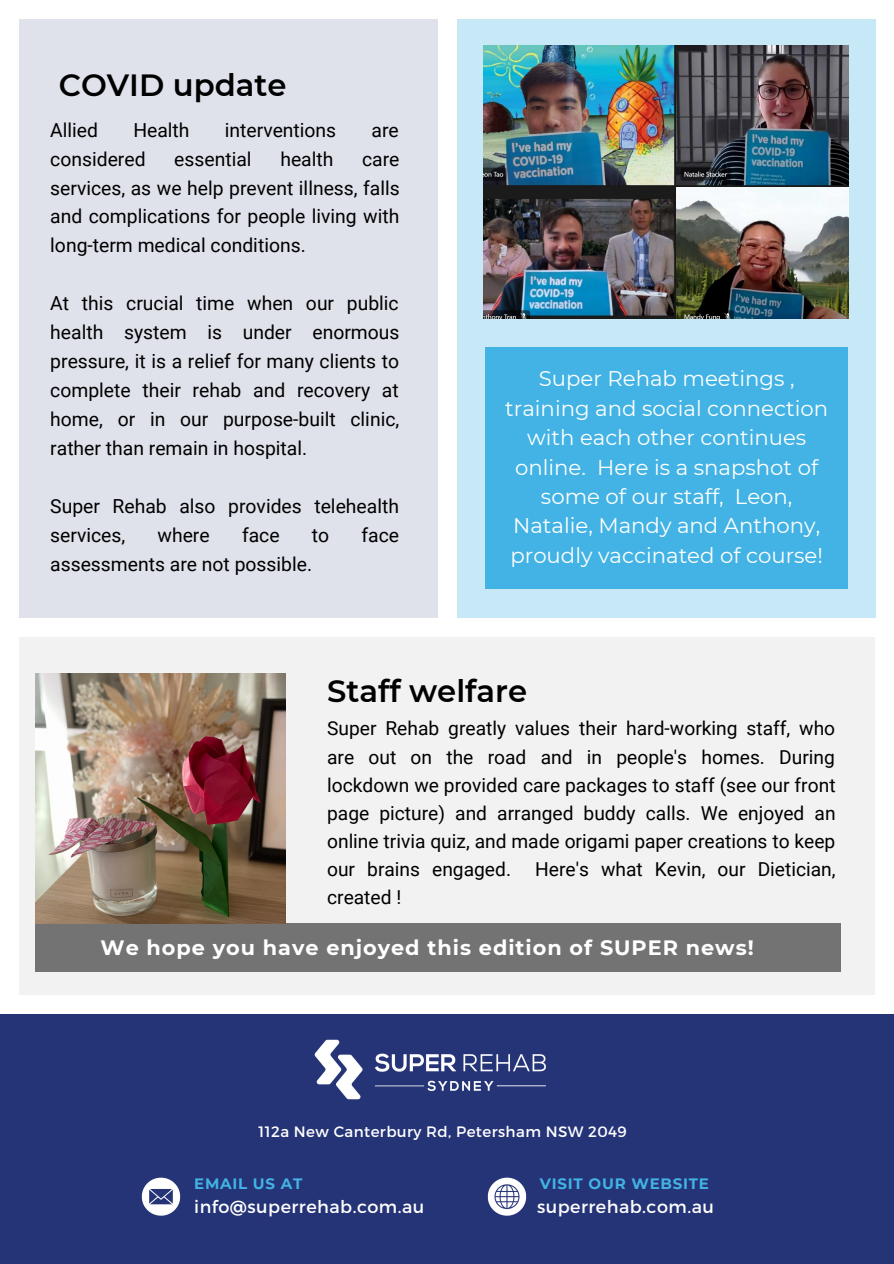
<style>
.page{position:relative;width:894px;height:1264px;background:#fff}
.page>*{position:absolute;margin:0;border:0;box-sizing:border-box;transform-origin:0 0}
.t1{font:600 30.6px "Montserrat";color:#000}
.t2{font:21.15px/29.4px "Montserrat";color:#fff;text-align:center}
.t3{font:700 20.7px "Montserrat";letter-spacing:.045em;color:#fff}
.t4{font:19.35px/29px "Roboto";color:#000;text-align:justify}
.t5{font:19.2px/28.2px "Roboto";color:#000;text-align:justify}
.t6{font:17.55px "Montserrat";letter-spacing:.03em;color:#fff}
.t7{font:15px "Montserrat";letter-spacing:.03em;color:#fff}
.t8{font:700 15px "Montserrat";letter-spacing:.05em;color:#42b3e4}
</style>
<div class="page">
<div style="left:457px;top:20px;width:417px;height:597px;background:#c7e8f7"></div>
<div style="left:20px;top:20px;width:417px;height:597px;background:#dfe1eb"></div>
<div style="left:20px;top:637px;width:854px;height:357px;background:#f2f2f2"></div>
<div style="left:0;top:1014px;width:893px;height:249px;background:#253477"></div>
<div style="left:485px;top:348px;width:362px;height:241px;background:#42b3e4"></div>
<div style="left:36px;top:923px;width:804px;height:49px;background:#737373"></div>
<img style="left:35px;top:673px;width:251px;height:250px">
<img style="left:487px;top:1177px;width:40px;height:39px">
<img style="left:141px;top:1177px;width:40px;height:39px">
<img style="left:314px;top:1039px;width:232px;height:61px">
<img style="left:483px;top:45px;width:365px;height:273px">
<p class="t1" style="left:59px;top:66px;width:229px">COVID update</p>
<p class="t4" style="left:50px;top:115px;width:49px">Allied</p>
<p class="t4" style="left:133px;top:115px;width:58px">Health</p>
<p class="t4" style="left:225px;top:115px;width:113px">interventions</p>
<p class="t4" style="left:371px;top:115px;width:29px">are</p>
<p class="t4" style="left:50px;top:144px;width:97px">considered</p>
<p class="t4" style="left:174px;top:144px;width:79px">essential</p>
<p class="t4" style="left:280px;top:144px;width:55px">health</p>
<p class="t4" style="left:50px;top:144px;width:351px;text-indent:312px">care services, as we help prevent illness, falls and complications for people living with long-term medical conditions.</p>
<p class="t4" style="left:50px;top:289px;width:350px">At this crucial time when our public health system is under enormous pressure, it is a relief for many clients to complete their rehab and recovery at home, or in our purpose-built clinic, rather than remain in hospital.</p>
<p class="t4" style="left:50px;top:491px;width:350px">Super Rehab also provides telehealth services,</p>
<p class="t4" style="left:157px;top:520px;width:54px">where</p>
<p class="t4" style="left:242px;top:520px;width:39px">face</p>
<p class="t4" style="left:312px;top:520px;width:19px">to</p>
<p class="t4" style="left:361px;top:520px;width:39px">face</p>
<p class="t4" style="left:50px;top:549px;width:263px">assessments are not possible.</p>
<p class="t2" style="left:505px;top:364px;width:324px">Super Rehab meetings , training and social connection with each other continues online. Here is a snapshot of some of our staff, Leon,<br>Natalie, Mandy and Anthony, proudly vaccinated of course!</p>
<p class="t1" style="left:327px;top:672px;width:201px">Staff welfare</p>
<p class="t5" style="left:327px;top:714px;width:510px">Super Rehab greatly values their hard-working staff, who are out on the road and in people's homes. During lockdown we provided care packages to staff (see our front page picture) and arranged buddy calls. We enjoyed an online trivia quiz, and made origami paper creations to keep our brains engaged.</p>
<p class="t5" style="left:535px;top:855px;width:302px">Here's what Kevin, our Dietician,</p>
<p class="t5" style="left:327px;top:883px;width:76px">created !</p>
<p class="t3" style="left:100px;top:934px;width:654px">We hope you have enjoyed this edition of SUPER news!</p>
<p class="t7" style="left:258px;top:1122px;width:369px">112a New Canterbury Rd, Petersham NSW 2049</p>
<p class="t8" style="left:194px;top:1174px;width:110px">EMAIL US AT</p>
<p class="t8" style="left:539px;top:1174px;width:170px">VISIT OUR WEBSITE</p>
<p class="t6" style="left:194px;top:1195px;width:232px">info@superrehab.com.au</p>
<p class="t6" style="left:537px;top:1195px;width:178px">superrehab.com.au</p>
</div>
